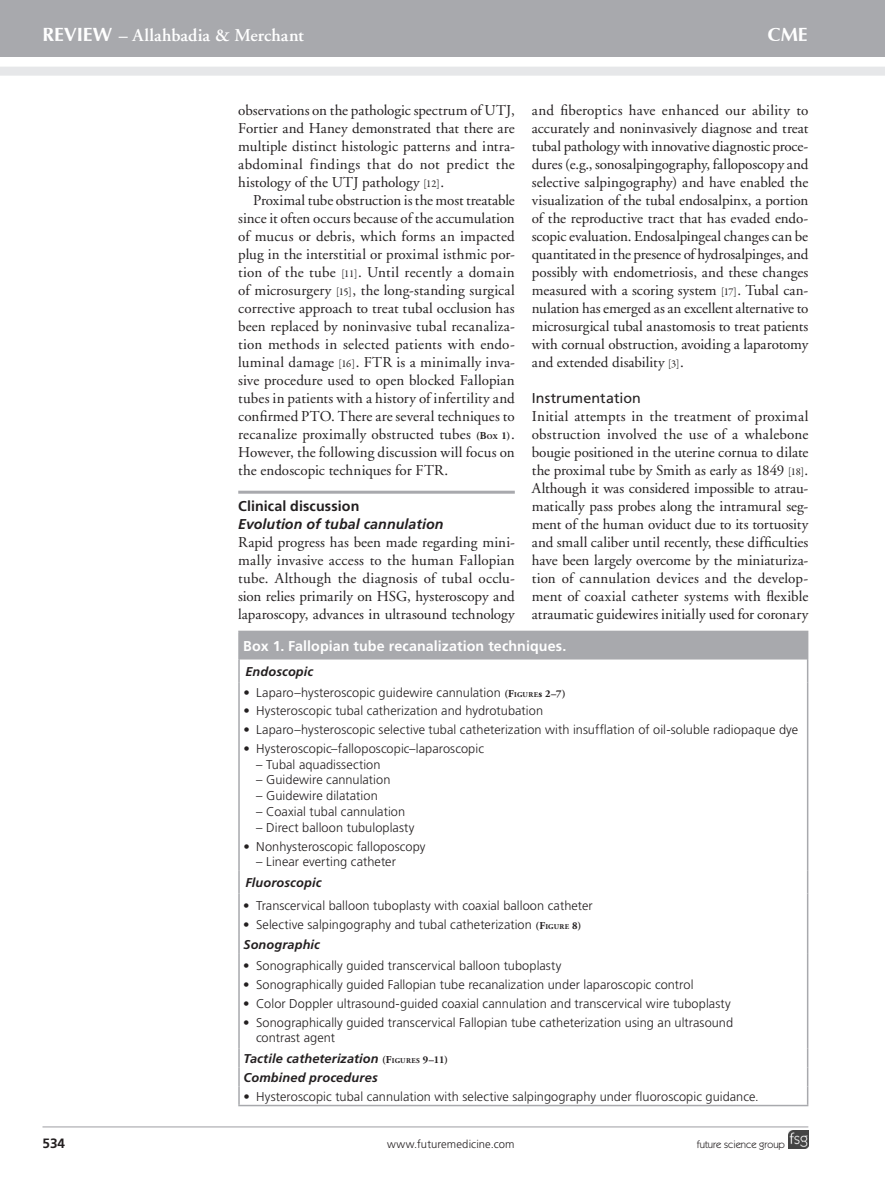
<style>
.page{position:relative;width:885px;height:1191px;background:#fff}
.page>*{position:absolute;margin:0;border:0;box-sizing:border-box;transform-origin:0 0}
.t1{font:30px "Iris UPC Bold";color:#fff}
.t2{font:600 18px "Adobe Garamond";letter-spacing:.005em;color:#fff}
.bodyfirst{font:15px/18px "Adobe Garamond";color:#231f20;text-align:justify}
.bodyindent{font:15px/18px "Adobe Garamond";letter-spacing:.005em;color:#231f20;text-align:justify}
.tabletitle{font:700 14.25px "Frutiger";letter-spacing:.005em;color:#fff}
.crosshead2{font:italic 700 14.25px "Frutiger";letter-spacing:.005em;color:#231f20}
.crosshead1{font:700 14.25px "Frutiger";letter-spacing:.005em;color:#231f20}
.crosshead3{font:14.25px "Frutiger";letter-spacing:.005em;color:#231f20}
.t3{font:700 13.5px "Frutiger";color:#231f20}
.boxbullet{font:300 12.75px/15.8px "Frutiger";letter-spacing:.005em;color:#231f20}
.boxsubhead{font:italic 700 12.75px "Frutiger";letter-spacing:.01em;color:#231f20}
.boxindent{font:300 12.75px "Frutiger";letter-spacing:.005em;color:#231f20}
.t4{font:300 11.25px "Frutiger";letter-spacing:.01em;color:#231f20}
.t5{font:10.5px "Itc Kabel";color:#231f20}
.s1{font-family:"Iris UPC Bold";font-weight:400;font-size:30px}
.s2{font-family:"Garamond Premr Pro";font-size:10.5px}
.s3{font-weight:700;font-size:10.5px}
.s4{font-weight:700;font-size:7.35px}
.s5{font-family:"Adobe Garamond";font-weight:700;font-size:10.5px}
.s6{font-family:"Adobe Garamond";font-weight:700;font-size:7.35px}
.s7{font-family:"Adobe Garamond";font-style:normal;font-size:10.5px}
.s8{font-family:"Adobe Garamond";font-style:normal;font-size:7.35px}
</style>
<div class="page">
<div style="left:0;top:0;width:884px;height:57px;background:#a8a9ad"></div>
<hr style="left:42px;top:1126px;width:766px;height:1px;background:#a8a9ad">
<div style="left:0;top:67px;width:884px;height:9px;background:#e6e7e9"></div>
<img style="left:788px;top:1130px;width:20px;height:18px">
<hr style="left:884px;top:0;width:1px;height:57px;background:#a8a9ad">
<hr style="left:238px;top:491px;width:276px;height:3px;background:#a8a9ad">
<div style="left:239px;top:631px;width:568px;height:28px;background:#a8a9ad"></div>
<hr style="left:238px;top:630px;width:570px;height:2px;background:#a8a9ad">
<hr style="left:238px;top:632px;width:2px;height:27px;background:#a8a9ad">
<hr style="left:806px;top:632px;width:2px;height:27px;background:#a8a9ad">
<svg style="left:238px;top:935px;width:2px;height:19px"></svg>
<svg style="left:807px;top:935px;width:1px;height:19px"></svg>
<svg style="left:238px;top:1048px;width:2px;height:56px"></svg>
<svg style="left:807px;top:1048px;width:1px;height:56px"></svg>
<hr style="left:238px;top:659px;width:2px;height:23px;background:#a8a9ad">
<hr style="left:806px;top:659px;width:2px;height:23px;background:#a8a9ad">
<hr style="left:238px;top:682px;width:2px;height:188px;background:#a8a9ad">
<hr style="left:806px;top:682px;width:2px;height:188px;background:#a8a9ad">
<hr style="left:238px;top:870px;width:2px;height:23px;background:#a8a9ad">
<hr style="left:806px;top:870px;width:2px;height:23px;background:#a8a9ad">
<hr style="left:238px;top:893px;width:2px;height:42px;background:#a8a9ad">
<hr style="left:806px;top:893px;width:2px;height:42px;background:#a8a9ad">
<hr style="left:238px;top:954px;width:2px;height:94px;background:#a8a9ad">
<hr style="left:806px;top:954px;width:2px;height:94px;background:#a8a9ad">
<hr style="left:238px;top:1104px;width:570px;height:2px;background:#a8a9ad">
<p class="t2" style="left:43px;top:26px;width:263px"><span class="s1">REVIEW</span> – Allahbadia &amp; Merchant</p>
<h1 class="t1" style="left:767px;top:13px;width:41px">CME</h1>
<p class="bodyfirst" style="left:238px;top:101px;width:278px">observations on the pathologic spectrum of UTJ, Fortier and Haney demonstrated that there are multiple distinct histologic patterns and intra&shy;abdominal findings that do not predict the histology of the UTJ pathology <span class="s2">[12]</span>.</p>
<p class="bodyindent" style="left:238px;top:191px;width:278px;text-indent:15px">Proximal tube obstruction is the most treatable since it often occurs because of the accumulation of mucus or debris, which forms an impacted plug in the interstitial or proximal isthmic por&shy;tion of the tube <span class="s2">[11]</span>. Until recently a domain of microsurgery <span class="s2">[15]</span>, the long-standing surgical corrective approach to treat tubal occlusion has been replaced by noninvasive tubal recanaliza&shy;tion methods in selected patients with endo&shy;luminal damage <span class="s2">[16]</span>. FTR is a minimally inva&shy;sive procedure used to open blocked Fallopian tubes in patients with a history of infertility and confirmed PTO. There are several techniques to recanalize proximally obstructed tubes <span class="s3">(</span><span class="s3">B</span><span class="s4">OX</span> <span class="s3">1)</span>.<br>However, the following discussion will focus on the endoscopic techniques for FTR.</p>
<p class="crosshead1" style="left:238px;top:497px;width:123px">Clinical discussion</p>
<p class="crosshead2" style="left:238px;top:515px;width:207px">Evolution of tubal cannulation</p>
<p class="bodyfirst" style="left:238px;top:533px;width:278px">Rapid progress has been made regarding mini&shy;mally invasive access to the human Fallopian tube. Although the diagnosis of tubal occlu&shy;sion relies primarily on HSG, hysteroscopy and laparoscopy, advances in ultrasound technology</p>
<p class="bodyfirst" style="left:531px;top:101px;width:278px">and fiberoptics have enhanced our ability to accurately and noninvasively diagnose and treat tubal pathology with innovative diagnostic proce&shy;dures (e.g., sonosalpingography, falloposcopy and selective salpingography) and have enabled the visualization of the tubal endosalpinx, a portion of the reproductive tract that has evaded endo&shy;scopic evaluation. Endosalpingeal changes can be quantitated in the presence of hydrosalpinges, and possibly with endometriosis, and these changes measured with a scoring system <span class="s2">[17]</span>. Tubal can&shy;nulation has emerged as an excellent alternative to microsurgical tubal anastomosis to treat patients with cornual obstruction, avoiding a laparotomy and extended disability <span class="s2">[3]</span>.</p>
<p class="crosshead3" style="left:531px;top:389px;width:111px">Instrumentation</p>
<p class="bodyfirst" style="left:531px;top:407px;width:278px">Initial attempts in the treatment of proximal obstruction involved the use of a whalebone bougie positioned in the uterine cornua to dilate the proximal tube by Smith as early as 1849 <span class="s2">[18]</span>.<br>Although it was considered impossible to atrau&shy;matically pass probes along the intramural seg&shy;ment of the human oviduct due to its tortuosity and small caliber until recently, these difficulties have been largely overcome by the miniaturiza&shy;tion of cannulation devices and the develop&shy;ment of coaxial catheter systems with flexible atraumatic guidewires initially used for coronary</p>
<p class="tabletitle" style="left:243px;top:637px;width:324px">Box 1. Fallopian tube recanalization techniques.</p>
<p class="boxsubhead" style="left:245px;top:664px;width:69px">Endoscopic</p>
<p class="boxbullet" style="left:243px;top:684px;width:323px">• Laparo–hysteroscopic guidewire cannulation <span class="s5">(</span><span class="s5">F</span><span class="s6">IGURE</span><span class="s5">s 2–7)</span></p>
<p class="boxbullet" style="left:243px;top:703px;width:301px">• Hysteroscopic tubal catherization and hydrotubation</p>
<p class="boxbullet" style="left:243px;top:722px;width:556px">• Laparo–hysteroscopic selective tubal catheterization with insufflation of oil-soluble radiopaque dye</p>
<p class="boxbullet" style="left:243px;top:740px;width:242px">• Hysteroscopic–falloposcopic–laparoscopic</p>
<p class="boxbullet" style="left:256px;top:756px;width:126px">– Tubal aquadissection</p>
<p class="boxbullet" style="left:256px;top:772px;width:136px">– Guidewire cannulation</p>
<p class="boxbullet" style="left:256px;top:788px;width:123px">– Guidewire dilatation</p>
<p class="boxbullet" style="left:256px;top:803px;width:150px">– Coaxial tubal cannulation</p>
<p class="boxbullet" style="left:256px;top:819px;width:160px">– Direct balloon tubuloplasty</p>
<p class="boxbullet" style="left:243px;top:838px;width:183px">• Nonhysteroscopic falloposcopy</p>
<p class="boxindent" style="left:256px;top:854px;width:141px">– Linear everting catheter</p>
<p class="boxsubhead" style="left:245px;top:875px;width:77px">Fluoroscopic</p>
<p class="boxbullet" style="left:243px;top:897px;width:351px">• Transcervical balloon tuboplasty with coaxial balloon catheter</p>
<p class="boxbullet" style="left:243px;top:916px;width:340px">• Selective salpingography and tubal catheterization <span class="s5">(F</span><span class="s6">IGURE</span> <span class="s5">8)</span></p>
<p class="boxsubhead" style="left:243px;top:937px;width:78px">Sonographic</p>
<p class="boxbullet" style="left:243px;top:958px;width:319px">• Sonographically guided transcervical balloon tuboplasty</p>
<p class="boxbullet" style="left:243px;top:976px;width:452px">• Sonographically guided Fallopian tube recanalization under laparoscopic control</p>
<p class="boxbullet" style="left:243px;top:995px;width:489px">• Color Doppler ultrasound-guided coaxial cannulation and transcervical wire tuboplasty</p>
<p class="boxbullet" style="left:256px;top:1014px;width:478px;text-indent:-13px">• Sonographically guided transcervical Fallopian tube catheterization using an ultrasound contrast agent</p>
<p class="boxsubhead" style="left:243px;top:1051px;width:206px">Tactile catheterization <span class="s7">(</span><span class="s7">F</span><span class="s8">IGURES</span> <span class="s7">9–11)</span></p>
<p class="boxsubhead" style="left:243px;top:1070px;width:136px">Combined procedures</p>
<p class="boxbullet" style="left:243px;top:1088px;width:516px">• Hysteroscopic tubal cannulation with selective salpingography under fluoroscopic guidance.</p>
<p class="t3" style="left:43px;top:1135px;width:24px">534</p>
<p class="t4" style="left:387px;top:1138px;width:129px">www.futuremedicine.com</p>
<p class="t5" style="left:696px;top:1138px;width:90px">future science group</p>
</div>
